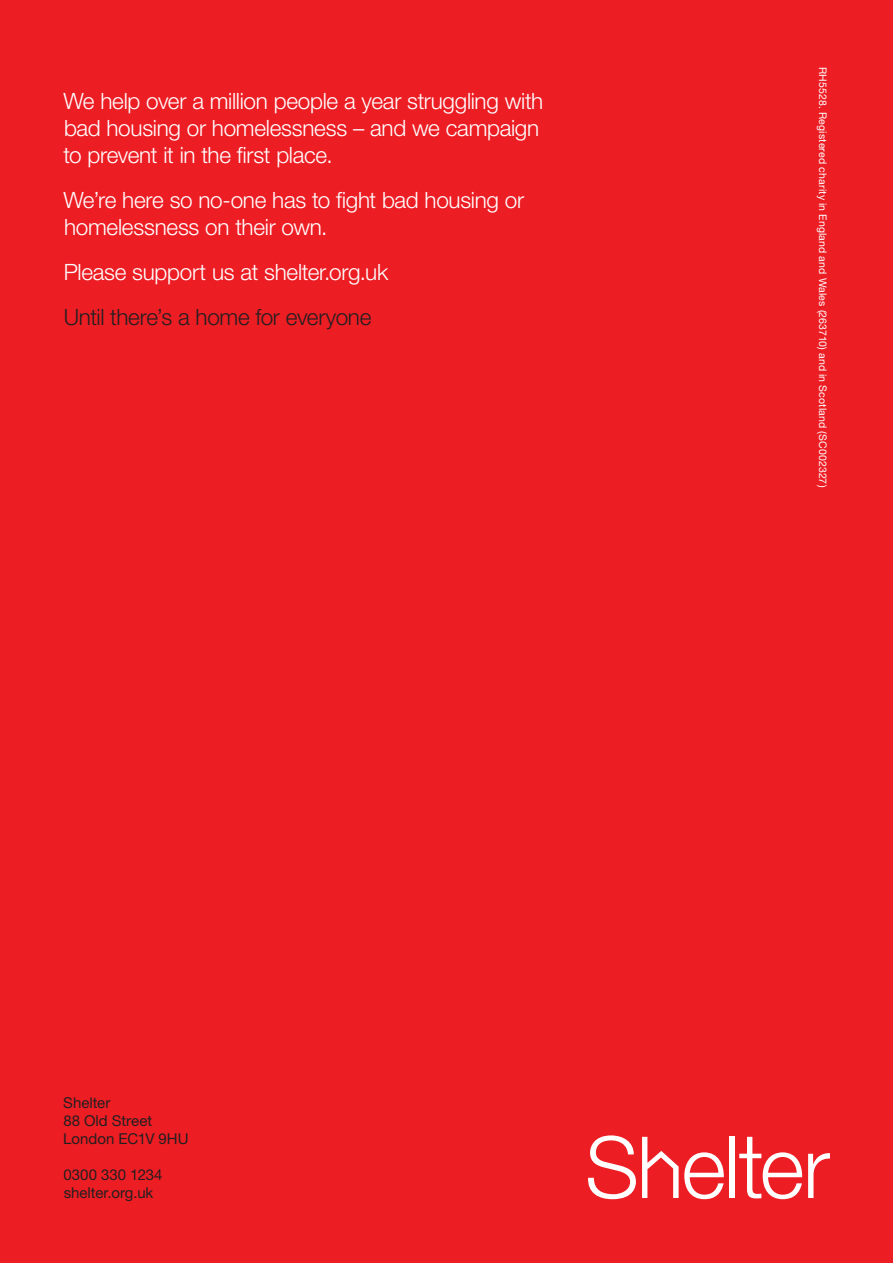
<style>
.page{position:relative;width:893px;height:1263px;background:#ed1d24}
.page>*{position:absolute;margin:0;border:0;box-sizing:border-box;transform-origin:0 0}
.body_backpage{font:300 22.5px/27px "Helvetica Neue LT Pro";letter-spacing:-.015em;color:#fff}
.body_backpage-2{font:300 22.5px "Helvetica Neue LT Pro";letter-spacing:-.015em;color:#231f20}
.t1{font:15px/18px "Helvetica Neue LT Pro";color:#231f20}
.small_print{font:10.5px "Helvetica Neue LT Pro";letter-spacing:.02em;color:#fff}
</style>
<div class="page">
<svg style="left:588px;top:1135px;width:48px;height:64px"></svg>
<svg style="left:808px;top:1153px;width:22px;height:45px"></svg>
<svg style="left:739px;top:1137px;width:63px;height:62px"></svg>
<div style="left:730px;top:1137px;width:5px;height:61px;background:#fff"></div>
<svg style="left:642px;top:1137px;width:82px;height:62px"></svg>
<p class="body_backpage" style="left:63px;top:87px;width:481px">We help over a million people a year struggling with bad housing or homelessness – and we campaign to prevent it in the first place.</p>
<p class="body_backpage" style="left:63px;top:186px;width:462px">We’re here so no-one has to fight bad housing or homelessness on their own.</p>
<p class="body_backpage" style="left:64px;top:258px;width:326px">Please support us at shelter.org.uk</p>
<p class="body_backpage-2" style="left:64px;top:303px;width:309px">Until there’s a home for everyone</p>
<p class="t1" style="left:63px;top:1093px;width:127px">Shelter<br>88 Old Street<br>London EC1V 9HU</p>
<p class="t1" style="left:64px;top:1165px;width:101px">0300 330 1234 shelter.org.uk</p>
<p class="small_print" style="left:829px;top:67px;width:422px;rotate:90deg">RH5528. Registered charity in England and Wales (263710) and in Scotland (SC002327)</p>
</div>
